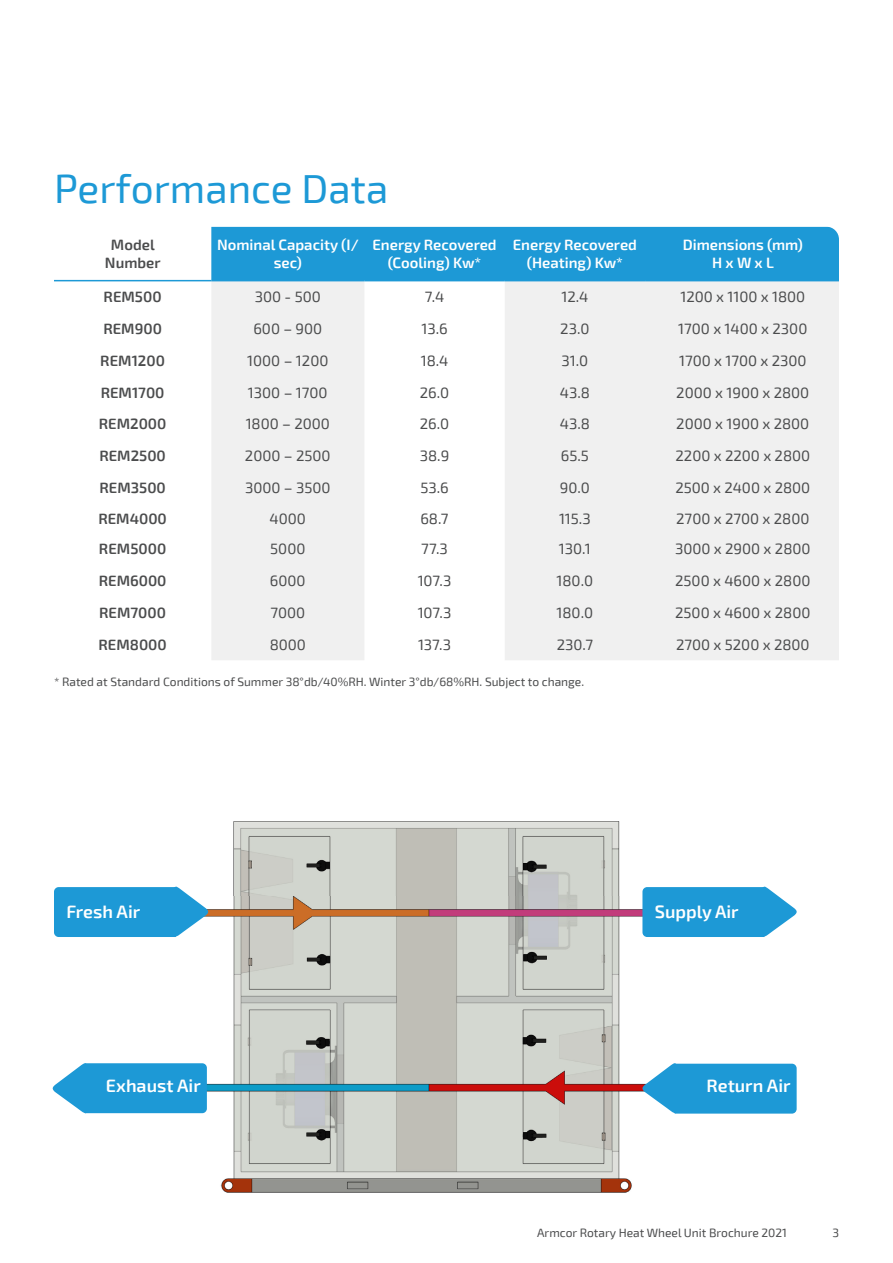
<style>
.page{position:relative;width:893px;height:1263px;background:#fff}
.page>*{position:absolute;margin:0;border:0;box-sizing:border-box;transform-origin:0 0}
.t1{font:40.5px "Exo 2";color:#1d99d6}
.Title_Cover{font:600 18px "Exo 2";color:#fff}
.t2{font:15px "Exo 2";color:#4b4c4d}
.t3{font:600 15px/18px "Exo 2";color:#fff;text-align:center}
.t4{font:600 15px/18px "Exo 2";color:#4b4c4d;text-align:center}
.Footnote{font:12px "Exo 2";color:#4b4c4d}
</style>
<div class="page">
<div style="left:211px;top:227px;width:628px;height:53px;background:#1d99d6"></div>
<svg style="left:211px;top:281px;width:628px;height:379px;fill:#f0f0f0"></svg>
<hr style="left:54px;top:280px;width:157px;height:1px;background:#1d99d6">
<hr style="left:211px;top:280px;width:153px;height:1px;background:#1d99d6">
<hr style="left:364px;top:280px;width:141px;height:1px;background:#1d99d6">
<hr style="left:505px;top:280px;width:140px;height:1px;background:#1d99d6">
<hr style="left:645px;top:280px;width:194px;height:1px;background:#1d99d6">
<img style="left:233px;top:821px;width:533px;height:76px">
<img style="left:87px;top:897px;width:707px;height:296px">
<svg style="left:642px;top:887px;width:155px;height:50px;background:#33a3da"></svg>
<svg style="left:54px;top:887px;width:154px;height:50px;background:#32a2d9"></svg>
<svg style="left:642px;top:1063px;width:155px;height:50px;background:#35a3da"></svg>
<svg style="left:53px;top:1063px;width:154px;height:50px;background:#33a3da"></svg>
<h2 class="t1" style="left:54px;top:166px;width:336px">Performance Data</h2>
<p class="t4" style="left:105px;top:236px;width:57px">Model<br>Number</p>
<p class="t3" style="left:217px;top:236px;width:143px">Nominal Capacity (I/ sec)</p>
<p class="t3" style="left:372px;top:236px;width:126px">Energy Recovered (Cooling) Kw*</p>
<p class="t3" style="left:513px;top:236px;width:126px">Energy Recovered (Heating) Kw*</p>
<p class="t3" style="left:683px;top:236px;width:122px">Dimensions (mm)<br>H x W x L</p>
<p class="t4" style="left:104px;top:288px;width:60px">REM500</p>
<p class="t2" style="left:255px;top:288px;width:67px">300 - 500</p>
<p class="t2" style="left:425px;top:288px;width:21px">7.4</p>
<p class="t2" style="left:561px;top:288px;width:28px">12.4</p>
<p class="t2" style="left:680px;top:288px;width:126px">1200 x 1100 x 1800</p>
<p class="t4" style="left:103px;top:320px;width:60px">REM900</p>
<p class="t2" style="left:253px;top:320px;width:70px">600 – 900</p>
<p class="t2" style="left:421px;top:320px;width:28px">13.6</p>
<p class="t2" style="left:560px;top:320px;width:31px">23.0</p>
<p class="t2" style="left:678px;top:320px;width:131px">1700 x 1400 x 2300</p>
<p class="t4" style="left:100px;top:352px;width:66px">REM1200</p>
<p class="t2" style="left:247px;top:352px;width:83px">1000 – 1200</p>
<p class="t2" style="left:421px;top:352px;width:29px">18.4</p>
<p class="t2" style="left:561px;top:352px;width:28px">31.0</p>
<p class="t2" style="left:679px;top:352px;width:129px">1700 x 1700 x 2300</p>
<p class="t4" style="left:101px;top:384px;width:65px">REM1700</p>
<p class="t2" style="left:248px;top:383px;width:81px">1300 – 1700</p>
<p class="t2" style="left:420px;top:383px;width:31px">26.0</p>
<p class="t2" style="left:560px;top:383px;width:32px">43.8</p>
<p class="t2" style="left:676px;top:383px;width:135px">2000 x 1900 x 2800</p>
<p class="t4" style="left:99px;top:415px;width:69px">REM2000</p>
<p class="t2" style="left:246px;top:415px;width:86px">1800 – 2000</p>
<p class="t2" style="left:420px;top:415px;width:31px">26.0</p>
<p class="t2" style="left:560px;top:415px;width:32px">43.8</p>
<p class="t2" style="left:676px;top:415px;width:135px">2000 x 1900 x 2800</p>
<p class="t4" style="left:99px;top:447px;width:68px">REM2500</p>
<p class="t2" style="left:245px;top:447px;width:87px">2000 – 2500</p>
<p class="t2" style="left:420px;top:447px;width:31px">38.9</p>
<p class="t2" style="left:561px;top:447px;width:30px">65.5</p>
<p class="t2" style="left:675px;top:447px;width:136px">2200 x 2200 x 2800</p>
<p class="t4" style="left:99px;top:479px;width:68px">REM3500</p>
<p class="t2" style="left:245px;top:479px;width:87px">3000 – 3500</p>
<p class="t2" style="left:420px;top:479px;width:30px">53.6</p>
<p class="t2" style="left:560px;top:479px;width:32px">90.0</p>
<p class="t2" style="left:675px;top:479px;width:136px">2500 x 2400 x 2800</p>
<p class="t4" style="left:98px;top:510px;width:70px">REM4000</p>
<p class="t2" style="left:270px;top:509px;width:38px">4000</p>
<p class="t2" style="left:420px;top:509px;width:30px">68.7</p>
<p class="t2" style="left:559px;top:509px;width:33px">115.3</p>
<p class="t2" style="left:676px;top:509px;width:135px">2700 x 2700 x 2800</p>
<p class="t4" style="left:99px;top:540px;width:69px">REM5000</p>
<p class="t2" style="left:270px;top:540px;width:37px">5000</p>
<p class="t2" style="left:421px;top:540px;width:28px">77.3</p>
<p class="t2" style="left:559px;top:540px;width:34px">130.1</p>
<p class="t2" style="left:675px;top:540px;width:137px">3000 x 2900 x 2800</p>
<p class="t4" style="left:99px;top:572px;width:69px">REM6000</p>
<p class="t2" style="left:270px;top:572px;width:37px">6000</p>
<p class="t2" style="left:418px;top:572px;width:35px">107.3</p>
<p class="t2" style="left:557px;top:572px;width:38px">180.0</p>
<p class="t2" style="left:675px;top:572px;width:137px">2500 x 4600 x 2800</p>
<p class="t4" style="left:99px;top:604px;width:68px">REM7000</p>
<p class="t2" style="left:270px;top:604px;width:36px">7000</p>
<p class="t2" style="left:418px;top:604px;width:35px">107.3</p>
<p class="t2" style="left:557px;top:604px;width:38px">180.0</p>
<p class="t2" style="left:675px;top:604px;width:137px">2500 x 4600 x 2800</p>
<p class="t4" style="left:98px;top:636px;width:70px">REM8000</p>
<p class="t2" style="left:270px;top:635px;width:38px">8000</p>
<p class="t2" style="left:418px;top:635px;width:35px">137.3</p>
<p class="t2" style="left:557px;top:635px;width:38px">230.7</p>
<p class="t2" style="left:676px;top:635px;width:135px">2700 x 5200 x 2800</p>
<p class="Footnote" style="left:54px;top:675px;width:532px">* Rated at Standard Conditions of Summer 38°db/40%RH. Winter 3°db/68%RH. Subject to change.</p>
<p class="Title_Cover" style="left:66px;top:901px;width:75px">Fresh Air</p>
<p class="Title_Cover" style="left:655px;top:901px;width:85px">Supply Air</p>
<p class="Title_Cover" style="left:106px;top:1075px;width:96px">Exhaust Air</p>
<p class="Title_Cover" style="left:707px;top:1075px;width:85px">Return Air</p>
<p class="Footnote" style="left:537px;top:1226px;width:251px">Armcor Rotary Heat Wheel Unit Brochure 2021</p>
<p class="Footnote" style="left:832px;top:1226px;width:8px">3</p>
</div>
